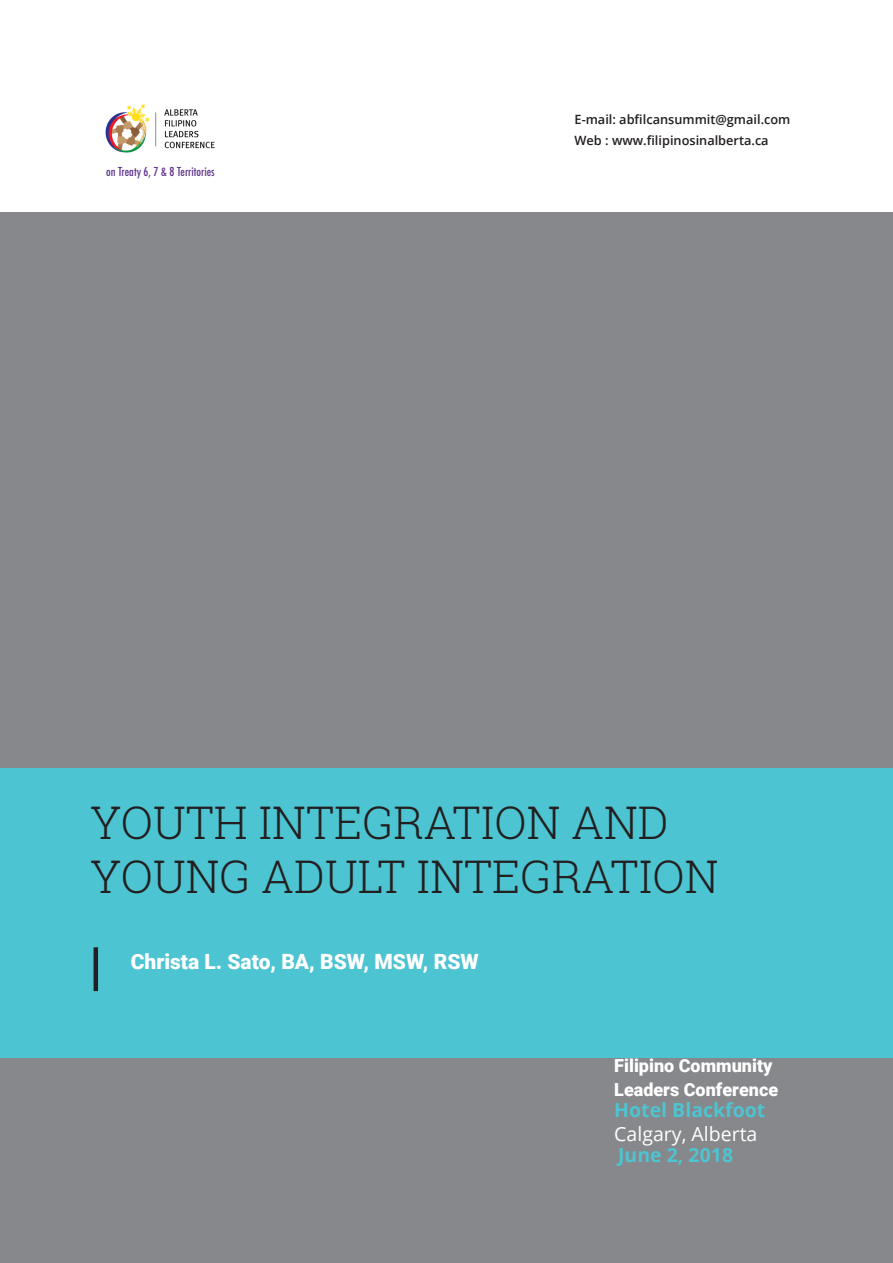
<style>
.page{position:relative;width:893px;height:1263px;background:#fff}
.page>*{position:absolute;margin:0;border:0;box-sizing:border-box;transform-origin:0 0}
.Cover_Page_Header{font:300 45px/54px "Roboto Slab";color:#231f20}
.Cover_Subhead{font:900 21px "Roboto";color:#fff}
.Blue_Text_-_Align_Le{font:700 19.5px "Open Sans";color:#4dc4d1}
.Blue_Text_-_Align_Le-2{font:19.5px "Open Sans";color:#fff}
.Cover_Page_Section_H{font:900 18px/24px "Roboto";color:#fff}
.Top_Right_Address{font:600 12.75px "Open Sans";color:#231f20}
.t1{font:500 condensed 12px "Futura";color:#60368f}
</style>
<div class="page">
<div style="left:0;top:213px;width:893px;height:1050px;background:#86888b"></div>
<img style="left:105px;top:104px;width:110px;height:49px">
<div style="left:0;top:768px;width:893px;height:289px;background:#4dc4d1"></div>
<hr style="left:94px;top:947px;width:4px;height:44px;background:#231f20">
<p class="t1" style="left:106px;top:164px;width:110px">on Treaty 6, 7 &amp; 8 Territories</p>
<p class="Top_Right_Address" style="left:574px;top:111px;width:217px">E-mail: abfilcansummit@gmail.com</p>
<p class="Top_Right_Address" style="left:574px;top:132px;width:196px">Web : www.filipinosinalberta.ca</p>
<p class="Cover_Page_Header" style="left:90px;top:794px;width:630px">YOUTH INTEGRATION AND<br>YOUNG ADULT INTEGRATION</p>
<p class="Cover_Subhead" style="left:131px;top:947px;width:349px">Christa L. Sato, BA, BSW, MSW, RSW</p>
<p class="Cover_Page_Section_H" style="left:614px;top:1053px;width:165px">Filipino Community<br>Leaders Conference</p>
<p class="Blue_Text_-_Align_Le" style="left:614px;top:1096px;width:153px">Hotel Blackfoot</p>
<p class="Blue_Text_-_Align_Le-2" style="left:614px;top:1120px;width:145px">Calgary, Alberta</p>
<p class="Blue_Text_-_Align_Le" style="left:618px;top:1141px;width:117px">June 2, 2018</p>
</div>
